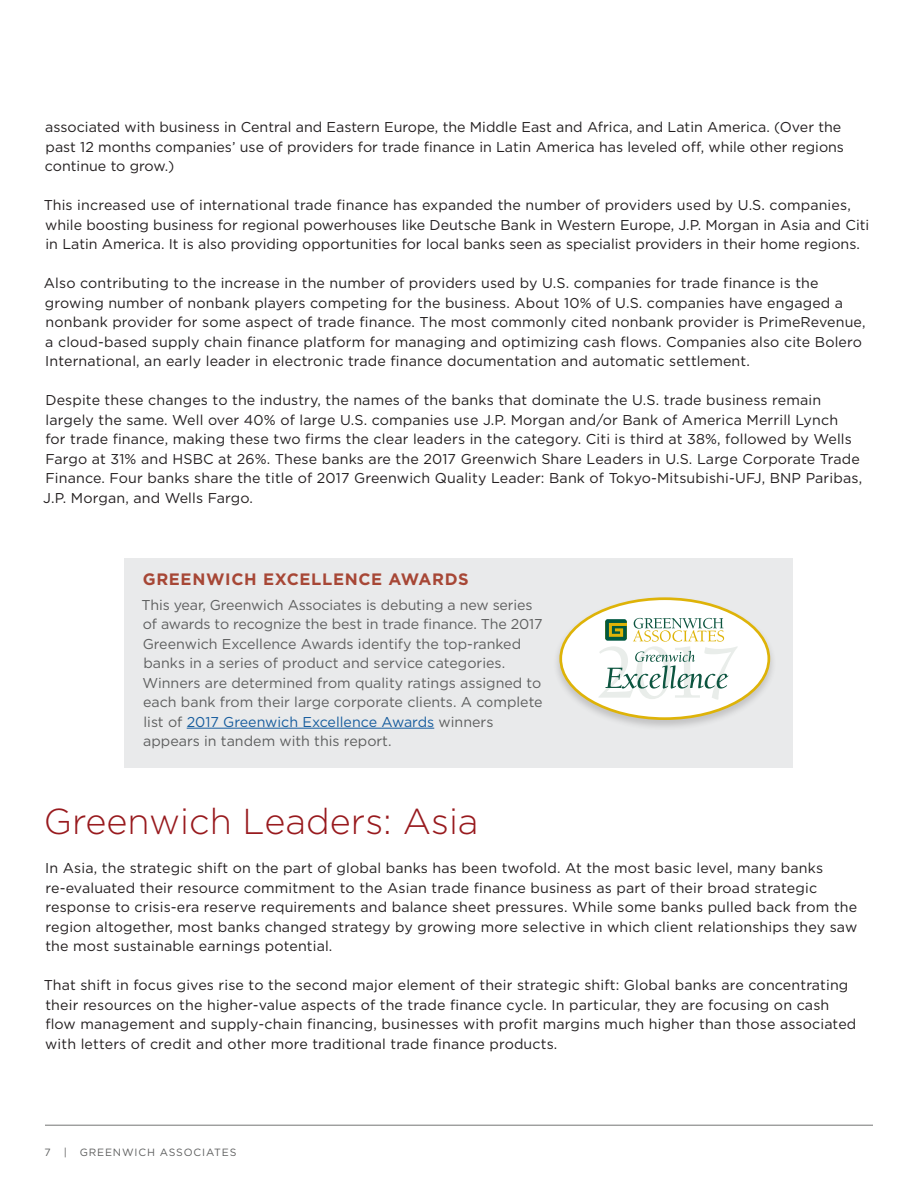
<style>
.page{position:relative;width:918px;height:1188px;background:#fff}
.page>*{position:absolute;margin:0;border:0;box-sizing:border-box;transform-origin:0 0}
.headline_1{font:300 36px "Gotham";color:#981a1e}
.sidebar_-_header{font:700 16.5px "Gotham";letter-spacing:.04em;color:#a74736}
.body_text{font:14.25px/19.5px "Gotham";letter-spacing:.01em;color:#231f20}
.sidebar_-_header-2{font:14.25px/19.5px "Gotham";color:#5e5f5f}
.footer___folio_-_all{font:10.5px "Gotham";letter-spacing:.08em;color:#5e5f5f}
.s1{color:#175d9e}
</style>
<div class="page">
<hr style="left:45px;top:1125px;width:828px;height:1px;background:#737473">
<div style="left:125px;top:558px;width:668px;height:209px;background:#e9eaeb"></div>
<hr style="left:187px;top:728px;width:247px;height:1px;background:#175d9e">
<div style="left:553px;top:596px;width:224px;height:133px;background:#231f20;opacity:.2"></div>
<svg style="left:559px;top:597px;width:211px;height:123px"></svg>
<p class="body_text" style="left:45px;top:117px;width:801px">associated with business in Central and Eastern Europe, the Middle East and Africa, and Latin America. (Over the past 12 months companies’ use of providers for trade finance in Latin America has leveled off, while other regions continue to grow.)</p>
<p class="body_text" style="left:44px;top:195px;width:827px">This increased use of international trade finance has expanded the number of providers used by U.S. companies, while boosting business for regional powerhouses like Deutsche Bank in Western Europe, J.P. Morgan in Asia and Citi in Latin America. It is also providing opportunities for local banks seen as specialist providers in their home regions.</p>
<p class="body_text" style="left:44px;top:273px;width:823px">Also contributing to the increase in the number of providers used by U.S. companies for trade finance is the growing number of nonbank players competing for the business. About 10% of U.S. companies have engaged a nonbank provider for some aspect of trade finance. The most commonly cited nonbank provider is PrimeRevenue, a cloud-based supply chain finance platform for managing and optimizing cash flows. Companies also cite Bolero International, an early leader in electronic trade finance documentation and automatic settlement.</p>
<p class="body_text" style="left:43px;top:390px;width:820px">Despite these changes to the industry, the names of the banks that dominate the U.S. trade business remain largely the same. Well over 40% of large U.S. companies use J.P. Morgan and/or Bank of America Merrill Lynch<br>for trade finance, making these two firms the clear leaders in the category. Citi is third at 38%, followed by Wells Fargo at 31% and HSBC at 26%. These banks are the 2017 Greenwich Share Leaders in U.S. Large Corporate Trade Finance. Four banks share the title of 2017 Greenwich Quality Leader: Bank of Tokyo-Mitsubishi-UFJ, BNP Paribas, J.P. Morgan, and Wells Fargo.</p>
<p class="sidebar_-_header" style="left:143px;top:568px;width:327px">GREENWICH EXCELLENCE AWARDS</p>
<p class="sidebar_-_header-2" style="left:142px;top:595px;width:403px">This year, Greenwich Associates is debuting a new series of awards to recognize the best in trade finance. The 2017<br>Greenwich Excellence Awards identify the top-ranked banks in a series of product and service categories.<br>Winners are determined from quality ratings assigned to each bank from their large corporate clients. A complete list of <span class="s1">2017 Greenwich Excellence Awards</span> winners appears in tandem with this report.</p>
<p class="headline_1" style="left:44px;top:799px;width:436px">Greenwich Leaders: Asia</p>
<p class="body_text" style="left:45px;top:858px;width:814px">In Asia, the strategic shift on the part of global banks has been twofold. At the most basic level, many banks re-evaluated their resource commitment to the Asian trade finance business as part of their broad strategic response to crisis-era reserve requirements and balance sheet pressures. While some banks pulled back from the region altogether, most banks changed strategy by growing more selective in which client relationships they saw the most sustainable earnings potential.</p>
<p class="body_text" style="left:44px;top:975px;width:814px">That shift in focus gives rise to the second major element of their strategic shift: Global banks are concentrating their resources on the higher-value aspects of the trade finance cycle. In particular, they are focusing on cash flow management and supply-chain financing, businesses with profit margins much higher than those associated with letters of credit and other more traditional trade finance products.</p>
<p class="footer___folio_-_all" style="left:45px;top:1145px;width:193px">7 | GREENWICH ASSOCIATES</p>
</div>
